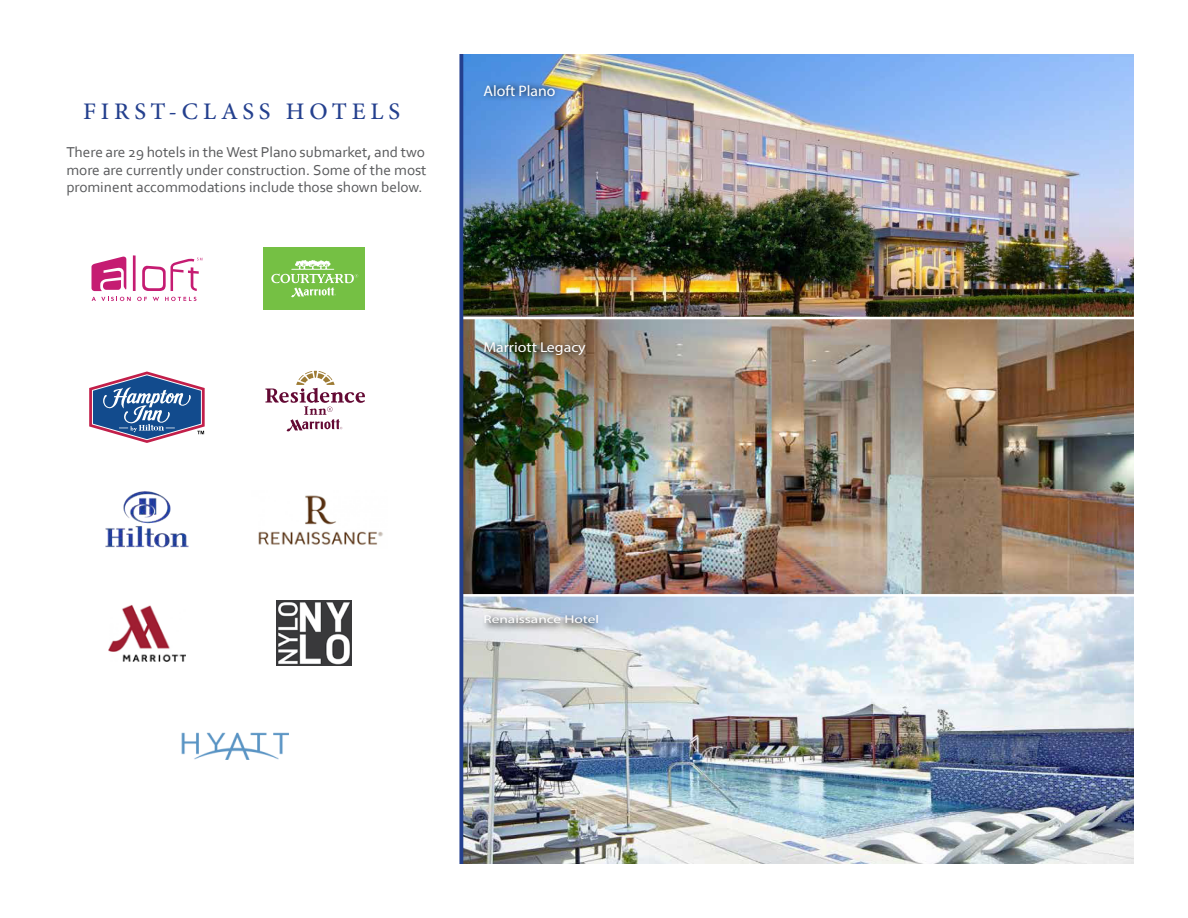
<style>
.page{position:relative;width:1188px;height:918px;background:#fff}
.page>*{position:absolute;margin:0;border:0;box-sizing:border-box;transform-origin:0 0}
.t1{font:500 23.7px "Minion Pro";letter-spacing:.2em;color:#24408e}
.t2{font:italic 700 15.15px "Gotham";color:#fff}
.t3{font:15px/17.5px "Corbel";color:#58595b;text-align:justify}
.t4{font:italic 700 14.25px "Gotham";color:#fff;scale:1.11 1}
.t5{font:italic 700 11.25px "Gotham";color:#fff;scale:1.37 1}
</style>
<div class="page">
<hr style="left:1187px;top:0;width:1px;height:918px;background:#44535f">
<svg style="left:92px;top:297px;width:39px;height:4px"></svg>
<svg style="left:137px;top:297px;width:10px;height:4px"></svg>
<svg style="left:153px;top:297px;width:6px;height:4px"></svg>
<svg style="left:165px;top:297px;width:32px;height:4px"></svg>
<hr style="left:133px;top:255px;width:3px;height:36px;background:#c51c72">
<svg style="left:92px;top:256px;width:34px;height:35px"></svg>
<svg style="left:142px;top:258px;width:60px;height:33px"></svg>
<div style="left:263px;top:247px;width:102px;height:63px;background:#75c044"></div>
<svg style="left:271px;top:260px;width:87px;height:37px"></svg>
<svg style="left:89px;top:372px;width:116px;height:71px"></svg>
<img style="left:105px;top:491px;width:84px;height:57px">
<img style="left:181px;top:732px;width:108px;height:28px">
<img style="left:108px;top:605px;width:78px;height:57px">
<img style="left:276px;top:601px;width:76px;height:64px">
<img style="left:258px;top:495px;width:125px;height:50px">
<svg style="left:265px;top:371px;width:100px;height:60px"></svg>
<img style="left:463px;top:54px;width:671px;height:263px">
<img style="left:463px;top:319px;width:671px;height:275px">
<img style="left:463px;top:597px;width:671px;height:267px">
<svg style="left:481px;top:81px;width:78px;height:21px"></svg>
<img style="left:481px;top:338px;width:105px;height:23px">
<svg style="left:481px;top:612px;width:120px;height:21px"></svg>
<svg style="left:459px;top:54px;width:4px;height:810px;fill:#24408e"></svg>
<p class="t1" style="left:83px;top:95px;width:319px">FIRST-CLASS HOTELS</p>
<p class="t3" style="left:66px;top:143px;width:362px">There are 29 hotels in the West Plano submarket, and two more are currently under construction. Some of the most prominent accommodations include those shown below.</p>
<p class="t2" style="left:483px;top:82px;width:74px">Aloft Plano</p>
<p class="t4" style="left:483px;top:339px;width:94px">Marriott Legacy</p>
<p class="t5" style="left:483px;top:612px;width:86px">Renaissance Hotel</p>
</div>
